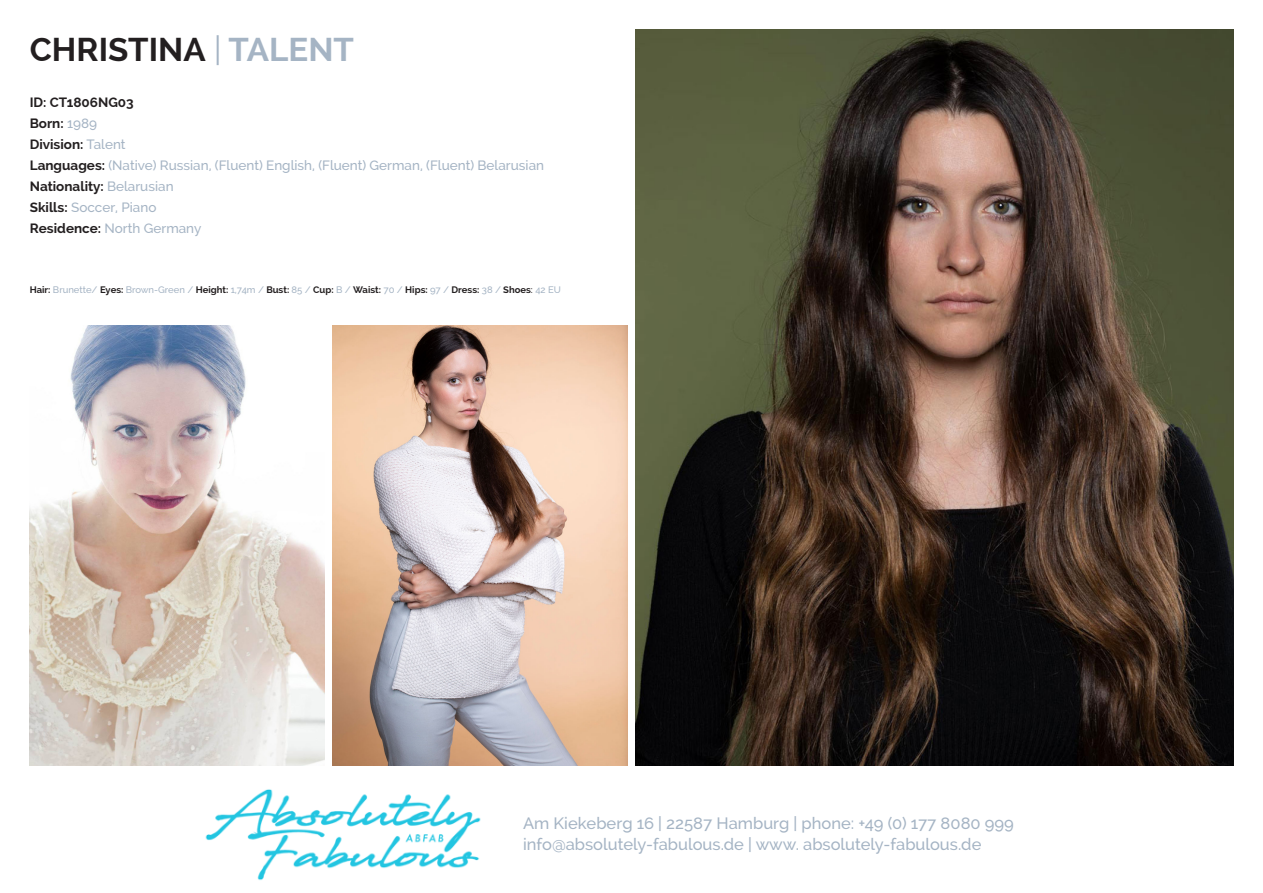
<style>
.page{position:relative;width:1263px;height:893px;background:#fff}
.page>*{position:absolute;margin:0;border:0;box-sizing:border-box;transform-origin:0 0}
.t1{font:700 33px "Raleway";color:#231f20}
.t2{font:500 16.5px/21px "Raleway";color:#a5b4c4}
.t3{font:500 13.5px/21px "Raleway";color:#a5b4c4}
.t4{font:700 13.5px "Raleway";color:#231f20}
.t5{font:700 9.45px "Raleway";color:#231f20}
.s1{font-weight:400;color:#a5b4c4}
.s2{color:#a5b4c4}
.s3{font-weight:500;color:#a5b4c4}
.s4{font-weight:700;color:#231f20}
.s5{font-weight:500}
</style>
<div class="page">
<img style="left:636px;top:30px;width:597px;height:735px">
<img style="left:636px;top:77px;width:298px;height:321px">
<img style="left:30px;top:325px;width:294px;height:440px">
<img style="left:333px;top:325px;width:294px;height:440px">
<img style="left:205px;top:789px;width:276px;height:92px">
<p class="t1" style="left:30px;top:30px;width:326px">CHRISTINA <span class="s1">|</span> <span class="s2">TALENT</span></p>
<p class="t4" style="left:30px;top:95px;width:106px">ID: CT1806NG03</p>
<p class="t4" style="left:30px;top:116px;width:69px">Born: <span class="s3">1989</span></p>
<p class="t4" style="left:30px;top:137px;width:97px">Division: <span class="s3">Talent</span></p>
<p class="t3" style="left:30px;top:155px;width:516px"><span class="s4">Languages:</span> (Native) Russian, (Fluent) English, (Fluent) German, (Fluent) Belarusian<br><span class="s4">Nationality:</span> Belarusian</p>
<p class="t3" style="left:30px;top:197px;width:128px"><span class="s4">Skills:</span> Soccer, Piano</p>
<p class="t3" style="left:30px;top:218px;width:173px"><span class="s4">Residence:</span> North Germany</p>
<p class="t5" style="left:30px;top:284px;width:533px">Hair: <span class="s3">Brunette/</span> Eyes: <span class="s3">Brown-Green /</span> Height: <span class="s3">1,74m /</span> Bust: <span class="s3">85 /</span> Cup: <span class="s3">B /</span> Waist: <span class="s3">70 /</span> Hips: <span class="s3">97 /</span> Dress: <span class="s3">38 /</span> Shoes<span class="s5">:</span> <span class="s3">42 EU</span></p>
<p class="t2" style="left:523px;top:812px;width:492px">Am Kiekeberg 16 | 22587 Hamburg | phone: +49 (0) 177 8080 999 info@absolutely-fabulous.de | www. absolutely-fabulous.de</p>
</div>
